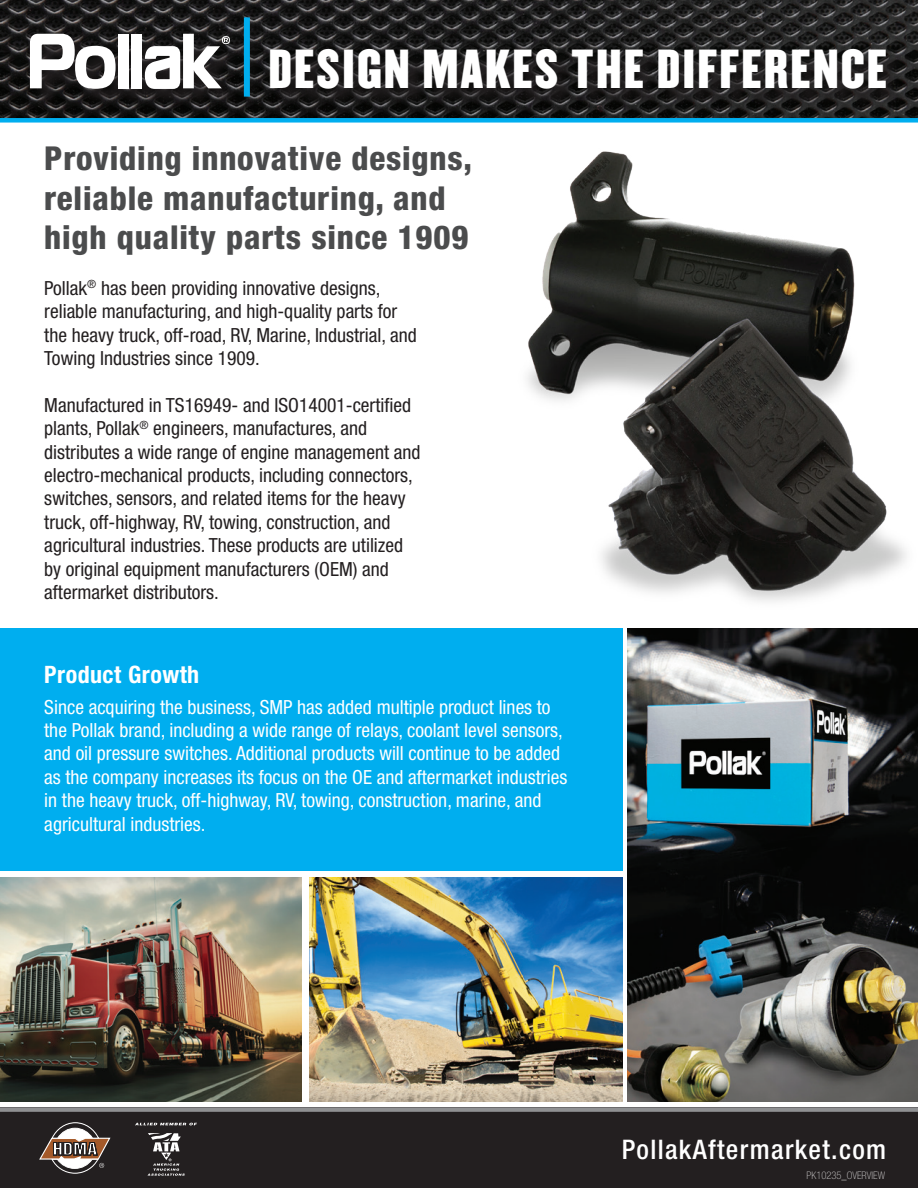
<style>
.page{position:relative;width:918px;height:1188px;background:#fff}
.page>*{position:absolute;margin:0;border:0;box-sizing:border-box;transform-origin:0 0}
.t1{font:48px "Champion HTF Welterweight";letter-spacing:.045em;color:#fff}
.t2{font:800 condensed 33px/39.6px "Helvetica Neue LT Std";letter-spacing:.025em;color:#4b4c4d}
.t3{font:500 condensed 27px "Helvetica Neue LT Std";letter-spacing:.05em;color:#fff}
.t4{font:700 condensed 24px "Helvetica Neue LT Std";letter-spacing:.02em;color:#fff}
.t5{font:condensed 19.5px/23.4px "Helvetica Neue LT Std";color:#231f20}
.t6{font:condensed 19.5px/23.4px "Helvetica Neue LT Std";color:#fff}
.t7{font:100 condensed 10.5px "Helvetica Neue LT Std";color:#d7d5d5}
</style>
<div class="page">
<div style="left:0;top:629px;width:622px;height:242px;background:#00aeef"></div>
<div style="left:0;top:1107px;width:918px;height:81px;background:#231f20"></div>
<div style="left:0;top:1107px;width:918px;height:5px;background:#8f9092"></div>
<svg style="left:135px;top:1123px;width:62px;height:2px"></svg>
<svg style="left:148px;top:1133px;width:37px;height:43px"></svg>
<svg style="left:39px;top:1122px;width:72px;height:52px"></svg>
<img style="left:0;top:877px;width:301px;height:225px">
<img style="left:310px;top:877px;width:312px;height:225px">
<img style="left:628px;top:634px;width:290px;height:468px">
<img style="left:478px;top:151px;width:440px;height:483px">
<img style="left:0;top:0;width:918px;height:118px">
<div style="left:0;top:118px;width:918px;height:5px;background:#00aeef"></div>
<div style="left:32px;top:36px;width:216px;height:72px;background:#231f20;opacity:.75"></div>
<svg style="left:30px;top:34px;width:86px;height:55px"></svg>
<div style="left:118px;top:34px;width:10px;height:54px;background:#fff"></div>
<div style="left:132px;top:34px;width:10px;height:54px;background:#fff"></div>
<svg style="left:145px;top:34px;width:85px;height:55px"></svg>
<div style="left:273px;top:52px;width:631px;height:55px;background:#231f20;opacity:.75"></div>
<div style="left:241px;top:15px;width:21px;height:94px;background:#231f20;opacity:.35"></div>
<div style="left:244px;top:17px;width:6px;height:80px;background:#00aeef"></div>
<h1 class="t1" style="left:268px;top:38px;width:620px">DESIGN MAKES THE DIFFERENCE</h1>
<h2 class="t2" style="left:44px;top:138px;width:429px">Providing innovative designs, reliable manufacturing, and high quality parts since 1909</h2>
<p class="t5" style="left:44px;top:276px;width:374px">Pollak<sup>®</sup> has been providing innovative designs, reliable manufacturing, and high-quality parts for the heavy truck, off-road, RV, Marine, Industrial, and Towing Industries since 1909.</p>
<p class="t5" style="left:44px;top:393px;width:378px">Manufactured in TS16949- and ISO14001-certified plants, Pollak<sup>®</sup> engineers, manufactures, and distributes a wide range of engine management and electro-mechanical products, including connectors, switches, sensors, and related items for the heavy truck, off-highway, RV, towing, construction, and agricultural industries. These products are utilized by original equipment manufacturers (OEM) and aftermarket distributors.</p>
<p class="t4" style="left:44px;top:660px;width:157px">Product Growth</p>
<p class="t6" style="left:44px;top:695px;width:525px">Since acquiring the business, SMP has added multiple product lines to the Pollak brand, including a wide range of relays, coolant level sensors, and oil pressure switches. Additional products will continue to be added as the company increases its focus on the OE and aftermarket industries in the heavy truck, off-highway, RV, towing, construction, marine, and agricultural industries.</p>
<h3 class="t3" style="left:622px;top:1133px;width:266px">PollakAftermarket.com</h3>
<p class="t7" style="left:807px;top:1169px;width:80px">PK10235_OVERVIEW</p>
</div>
